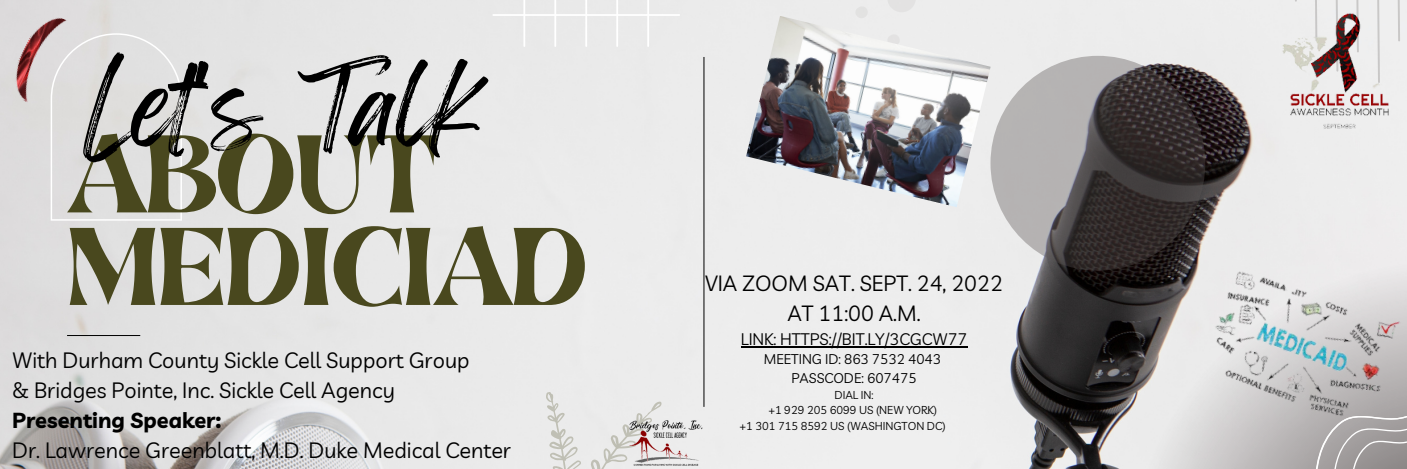
<style>
.page{position:relative;width:1407px;height:469px;background:#fff}
.page>*{position:absolute;margin:0;border:0;box-sizing:border-box;transform-origin:0 0}
.t1{font:91.12px "Feeling Passionate";color:#000}
.t2{font:88.62px/92.5px "Brasika Display";color:#49481e}
.t3{font:21.62px/30px "Livvic";color:#000}
.t4{font:700 21.62px "Livvic";color:#000}
.t5{font:21.5px/29.6px "Livvic";color:#000;text-align:center}
.t6{font:16.38px "Livvic";color:#000}
.t7{font:13.75px/18.6px "Livvic";color:#000;text-align:center}
.t8{font:11.25px "Livvic";color:#000}
</style>
<div class="page">
<img style="left:0;top:0;width:1406px;height:469px">
<svg style="left:1097px;top:232px;width:309px;height:237px;background:#979595"></svg>
<hr style="left:67px;top:335px;width:73px;height:1px;background:#000">
<svg style="left:990px;top:56px;width:215px;height:214px;background:#6a6565"></svg>
<hr style="left:703px;top:57px;width:1px;height:350px;background:#000">
<svg style="left:1314px;top:440px;width:92px;height:29px;background:#a39f9f"></svg>
<svg style="left:492px;top:0;width:188px;height:47px;background:#ebebeb"></svg>
<div style="left:51px;top:33px;width:131px;height:188px;background:#e0dfdf"></div>
<svg style="left:546px;top:392px;width:142px;height:77px;background:#e5e5e3"></svg>
<svg style="left:812px;top:0;width:112px;height:16px;background:#eaeaea"></svg>
<img style="left:746px;top:16px;width:244px;height:191px">
<img style="left:1185px;top:255px;width:221px;height:185px">
<img style="left:1272px;top:0;width:134px;height:134px">
<img style="left:4px;top:9px;width:63px;height:93px">
<img style="left:627px;top:411px;width:76px;height:58px">
<hr style="left:740px;top:346px;width:227px;height:1px;background:#000">
<h1 class="t1" style="left:84px;top:34px;width:404px">Let's Talk</h1>
<h2 class="t2" style="left:67px;top:132px;width:522px">ABOUT<br>MEDICIAD</h2>
<p class="t3" style="left:12px;top:344px;width:459px">With Durham County Sickle Cell Support Group &amp; Bridges Pointe, Inc. Sickle Cell Agency</p>
<p class="t4" style="left:12px;top:406px;width:211px">Presenting Speaker:</p>
<p class="t3" style="left:12px;top:434px;width:500px">Dr. Lawrence Greenblatt, M.D. Duke Medical Center</p>
<p class="t5" style="left:705px;top:268px;width:299px">VIA ZOOM SAT. SEPT. 24, 2022<br>AT 11:00 A.M.</p>
<p class="t6" style="left:740px;top:328px;width:228px">LINK: HTTPS://BIT.LY/3CGCW77</p>
<p class="t7" style="left:763px;top:349px;width:179px">MEETING ID: 863 7532 4043<br>PASSCODE: 607475</p>
<p class="t8" style="left:834px;top:387px;width:41px">DIAL IN:</p>
<p class="t8" style="left:768px;top:403px;width:170px">+1 929 205 6099 US (NEW YORK)</p>
<p class="t8" style="left:739px;top:418px;width:208px">+1 301 715 8592 US (WASHINGTON DC)</p>
</div>
